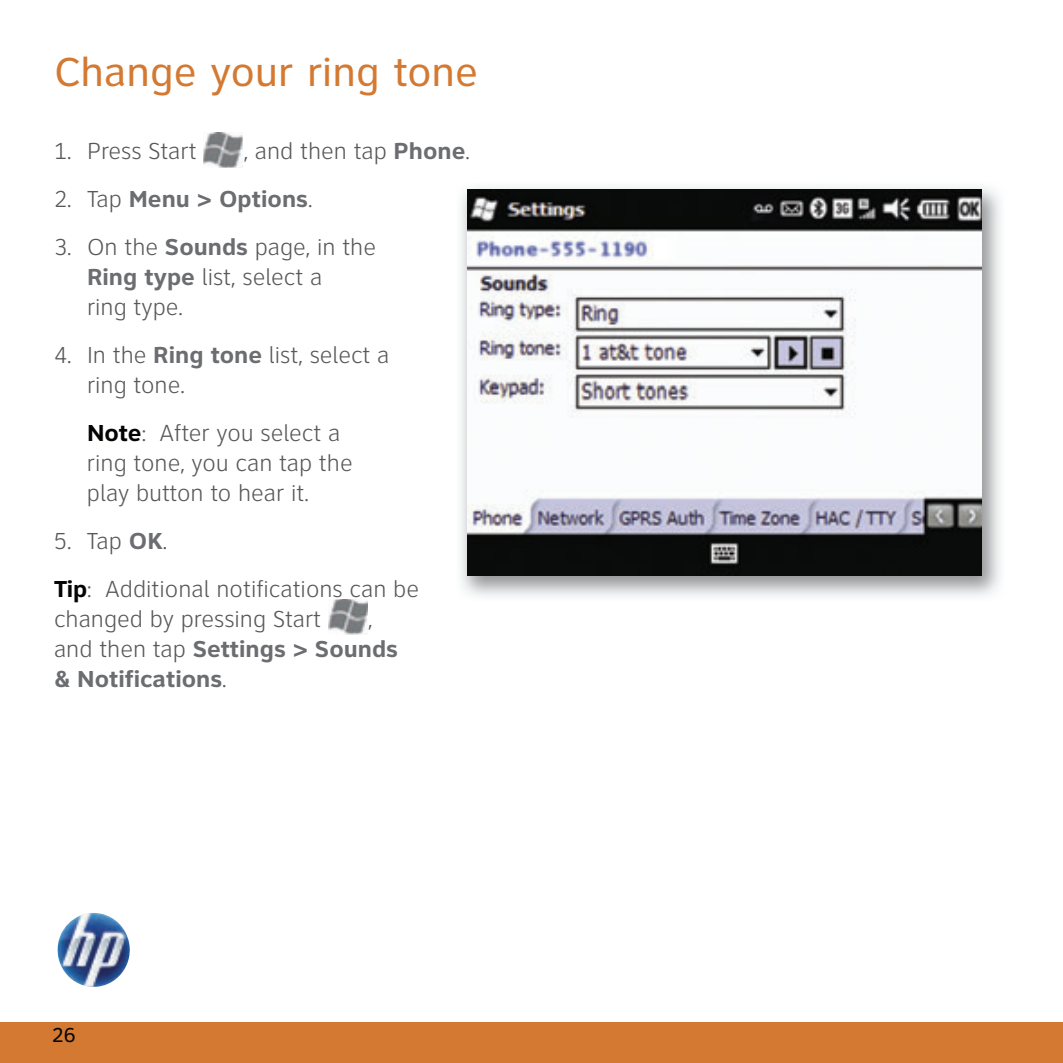
<style>
.page{position:relative;width:1063px;height:1063px;background:#fff}
.page>*{position:absolute;margin:0;border:0;box-sizing:border-box;transform-origin:0 0}
.t1{font:42px "Clearview ATT";color:#d37932}
.t2{font:300 24px/30px "Clearview ATT";color:#58585a}
.t3{font:700 24px/30px "Clearview ATT";color:#6c6d70}
.t4{font:21px "Clearview ATT";color:#040503}
.s1{font-weight:700;color:#6c6d70}
.s2{font-weight:300;color:#58585a}
.s3{font-weight:700;color:#040503}
</style>
<div class="page">
<div style="left:1px;top:1022px;width:1062px;height:41px;background:#d37932"></div>
<img style="left:92px;top:913px;width:36px;height:26px">
<img style="left:461px;top:187px;width:540px;height:410px">
<img style="left:468px;top:189px;width:514px;height:386px">
<img style="left:203px;top:133px;width:39px;height:34px">
<img style="left:329px;top:600px;width:39px;height:34px">
<h1 class="t1" style="left:54px;top:56px;width:426px">Change your ring tone</h1>
<p class="t2" style="left:54px;top:138px;width:144px">1. Press Start</p>
<p class="t2" style="left:244px;top:138px;width:228px">, and then tap <span class="s1">Phone</span>.</p>
<p class="t3" style="left:54px;top:186px;width:260px"><span class="s2">2. Tap</span> Menu &gt; Options<span class="s2">.</span></p>
<p class="t2" style="left:87px;top:234px;width:291px;text-indent:-33px">3. On the <span class="s1">Sounds</span> page, in the<br><span class="s1">Ring type</span> list, select a<br>ring type.</p>
<p class="t2" style="left:87px;top:342px;width:304px;text-indent:-33px">4. In the <span class="s1">Ring tone</span> list, select a ring tone.</p>
<p class="t2" style="left:87px;top:420px;width:267px"><span class="s3">Note</span>: After you select a ring tone, you can tap the play button to hear it.</p>
<p class="t2" style="left:54px;top:519px;width:367px;line-height:48px">5. Tap <span class="s1">OK</span>.<br><span class="s3">Tip</span>: Additional notifications can be</p>
<p class="t2" style="left:54px;top:606px;width:269px">changed by pressing Start</p>
<p class="t3" style="left:54px;top:606px;width:345px;text-indent:314px"><span class="s2">, and then tap</span> Settings &gt; Sounds &amp; Notifications<span class="s2">.</span></p>
<p class="t4" style="left:52px;top:1028px;width:26px">26</p>
</div>
